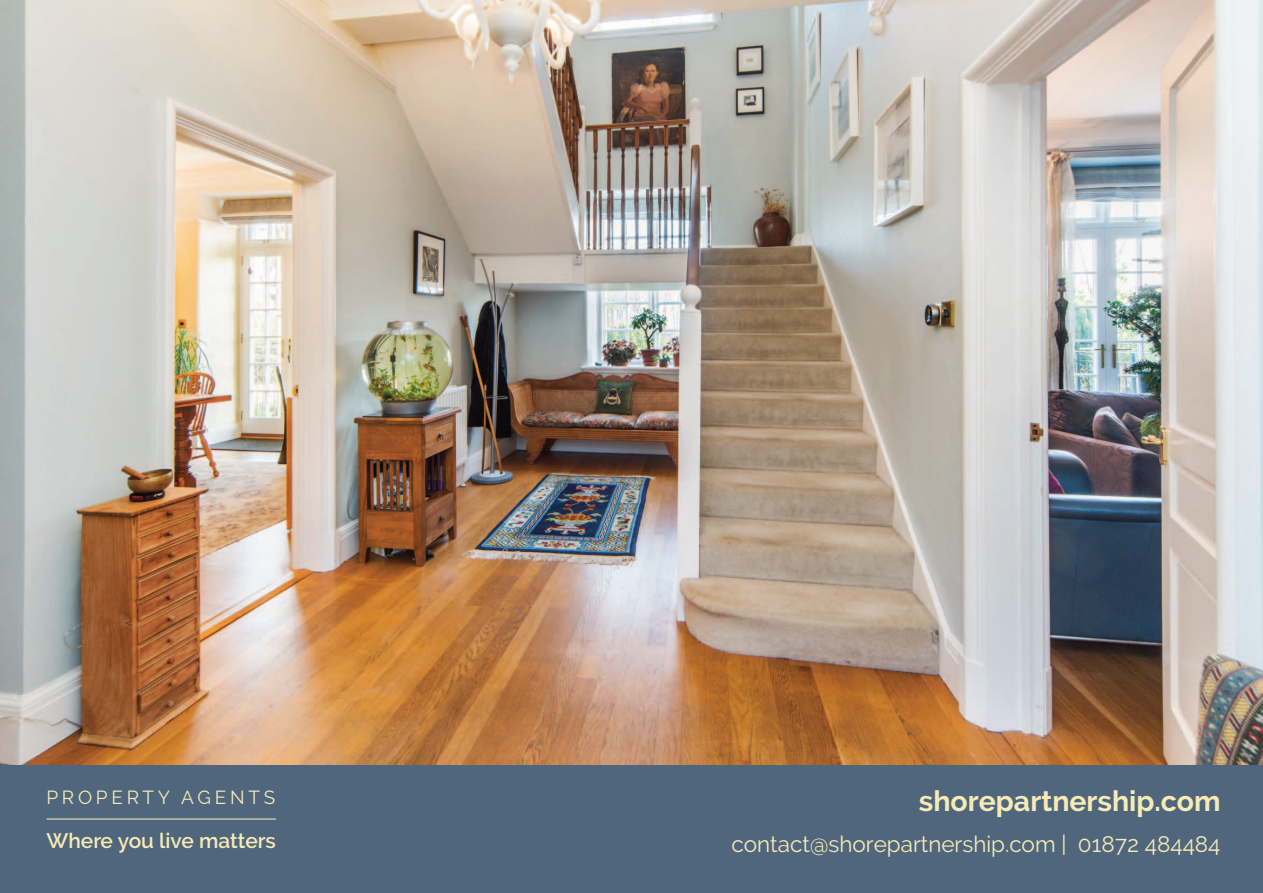
<style>
.page{position:relative;width:1263px;height:893px;background:#fff}
.page>*{position:absolute;margin:0;border:0;box-sizing:border-box;transform-origin:0 0}
.t1{font:700 28.5px "Raleway";color:#f7ebb5}
.t2{font:22.5px "Raleway";color:#f7ebb5}
.t3{font:600 20.85px "Raleway";color:#f7ebb5}
.t4{font:18.9px "Raleway";letter-spacing:.2em;color:#f7ebb5}
</style>
<div class="page">
<img style="left:0;top:0;width:1263px;height:765px">
<div style="left:0;top:765px;width:1263px;height:128px;background:#4f667d"></div>
<hr style="left:46px;top:818px;width:230px;height:1px;background:#f7ebb5">
<p class="t4" style="left:47px;top:791px;width:230px">PROPERTY AGENTS</p>
<p class="t1" style="left:919px;top:790px;width:303px">shorepartnership.com</p>
<p class="t2" style="left:731px;top:835px;width:490px">contact@shorepartnership.com | 01872 484484</p>
<p class="t3" style="left:46px;top:828px;width:231px">Where you live matters</p>
</div>
